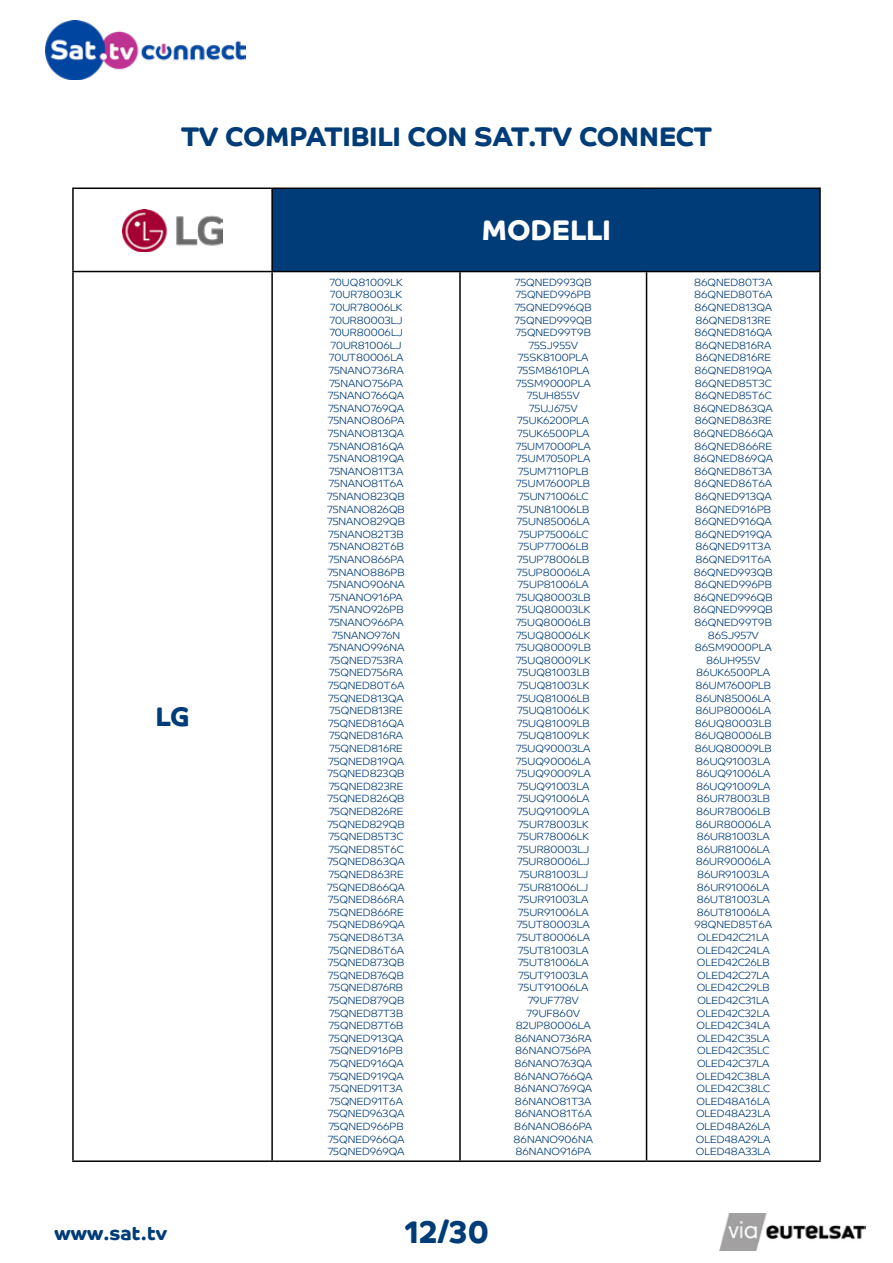
<style>
.page{position:relative;width:893px;height:1263px;background:#fff}
.page>*{position:absolute;margin:0;border:0;box-sizing:border-box;transform-origin:0 0}
.t1{font:700 31.5px "Co Headline";color:#003c78}
.t2{font:700 28.5px "Co Headline";color:#fff}
.t3{font:700 27px "Co Headline";color:#003c78}
.t4{font:700 19.5px "Co Headline";color:#003c78}
.t5{font:300 10.5px/12.6px "Co Headline";color:#003c78;text-align:center}
</style>
<div class="page">
<img style="left:719px;top:1213px;width:147px;height:37px">
<img style="left:46px;top:20px;width:199px;height:59px">
<div style="left:272px;top:188px;width:548px;height:84px;background:#003c78"></div>
<hr style="left:272px;top:188px;width:188px;height:1px;background:#000">
<hr style="left:460px;top:188px;width:186px;height:1px;background:#000">
<hr style="left:646px;top:188px;width:175px;height:1px;background:#000">
<hr style="left:819px;top:189px;width:2px;height:82px;background:#000">
<hr style="left:72px;top:272px;width:2px;height:888px;background:#000">
<hr style="left:272px;top:271px;width:188px;height:1px;background:#000">
<hr style="left:271px;top:272px;width:2px;height:888px;background:#000">
<hr style="left:460px;top:271px;width:186px;height:1px;background:#000">
<hr style="left:459px;top:272px;width:2px;height:888px;background:#000">
<hr style="left:646px;top:271px;width:175px;height:1px;background:#000">
<hr style="left:646px;top:272px;width:1px;height:888px;background:#000">
<hr style="left:819px;top:272px;width:2px;height:888px;background:#000">
<hr style="left:72px;top:1160px;width:200px;height:2px;background:#000">
<hr style="left:272px;top:1160px;width:188px;height:2px;background:#000">
<hr style="left:460px;top:1160px;width:186px;height:2px;background:#000">
<hr style="left:646px;top:1160px;width:175px;height:2px;background:#000">
<hr style="left:72px;top:189px;width:2px;height:82px;background:#000">
<hr style="left:72px;top:188px;width:200px;height:1px;background:#000">
<hr style="left:271px;top:189px;width:2px;height:82px;background:#000">
<hr style="left:72px;top:271px;width:200px;height:1px;background:#000">
<img style="left:123px;top:209px;width:100px;height:42px">
<h3 class="t3" style="left:181px;top:121px;width:532px">TV COMPATIBILI CON SAT.TV CONNECT</h3>
<h3 class="t3" style="left:155px;top:700px;width:36px">LG</h3>
<h3 class="t4" style="left:55px;top:1222px;width:114px">www.sat.tv</h3>
<h2 class="t2" style="left:481px;top:213px;width:131px">MODELLI</h2>
<p class="t5" style="left:327px;top:276px;width:79px">70UQ81009LK<br>70UR78003LK<br>70UR78006LK<br>70UR80003LJ<br>70UR80006LJ<br>70UR81006LJ<br>70UT80006LA<br>75NANO736RA<br>75NANO756PA<br>75NANO766QA<br>75NANO769QA<br>75NANO806PA<br>75NANO813QA<br>75NANO816QA<br>75NANO819QA<br>75NANO81T3A<br>75NANO81T6A<br>75NANO823QB<br>75NANO826QB<br>75NANO829QB<br>75NANO82T3B<br>75NANO82T6B<br>75NANO866PA<br>75NANO886PB<br>75NANO906NA<br>75NANO916PA<br>75NANO926PB<br>75NANO966PA<br>75NANO976N<br>75NANO996NA<br>75QNED753RA<br>75QNED756RA<br>75QNED80T6A<br>75QNED813QA<br>75QNED813RE<br>75QNED816QA<br>75QNED816RA<br>75QNED816RE<br>75QNED819QA<br>75QNED823QB<br>75QNED823RE<br>75QNED826QB<br>75QNED826RE<br>75QNED829QB<br>75QNED85T3C<br>75QNED85T6C<br>75QNED863QA<br>75QNED863RE<br>75QNED866QA<br>75QNED866RA<br>75QNED866RE<br>75QNED869QA<br>75QNED86T3A<br>75QNED86T6A<br>75QNED873QB<br>75QNED876QB<br>75QNED876RB<br>75QNED879QB<br>75QNED87T3B<br>75QNED87T6B<br>75QNED913QA<br>75QNED916PB<br>75QNED916QA<br>75QNED919QA<br>75QNED91T3A<br>75QNED91T6A<br>75QNED963QA<br>75QNED966PB<br>75QNED966QA<br>75QNED969QA</p>
<p class="t5" style="left:514px;top:276px;width:81px">75QNED993QB<br>75QNED996PB<br>75QNED996QB<br>75QNED999QB<br>75QNED99T9B<br>75SJ955V<br>75SK8100PLA<br>75SM8610PLA<br>75SM9000PLA<br>75UH855V<br>75UJ675V<br>75UK6200PLA<br>75UK6500PLA<br>75UM7000PLA<br>75UM7050PLA<br>75UM7110PLB<br>75UM7600PLB<br>75UN71006LC<br>75UN81006LB<br>75UN85006LA<br>75UP75006LC<br>75UP77006LB<br>75UP78006LB<br>75UP80006LA<br>75UP81006LA<br>75UQ80003LB<br>75UQ80003LK<br>75UQ80006LB<br>75UQ80006LK<br>75UQ80009LB<br>75UQ80009LK<br>75UQ81003LB<br>75UQ81003LK<br>75UQ81006LB<br>75UQ81006LK<br>75UQ81009LB<br>75UQ81009LK<br>75UQ90003LA<br>75UQ90006LA<br>75UQ90009LA<br>75UQ91003LA<br>75UQ91006LA<br>75UQ91009LA<br>75UR78003LK<br>75UR78006LK<br>75UR80003LJ<br>75UR80006LJ<br>75UR81003LJ<br>75UR81006LJ<br>75UR91003LA<br>75UR91006LA<br>75UT80003LA<br>75UT80006LA<br>75UT81003LA<br>75UT81006LA<br>75UT91003LA<br>75UT91006LA<br>79UF778V<br>79UF860V<br>82UP80006LA<br>86NANO736RA<br>86NANO756PA<br>86NANO763QA<br>86NANO766QA<br>86NANO769QA<br>86NANO81T3A<br>86NANO81T6A<br>86NANO866PA<br>86NANO906NA<br>86NANO916PA</p>
<p class="t5" style="left:693px;top:276px;width:81px">86QNED80T3A<br>86QNED80T6A<br>86QNED813QA<br>86QNED813RE<br>86QNED816QA<br>86QNED816RA<br>86QNED816RE<br>86QNED819QA<br>86QNED85T3C<br>86QNED85T6C<br>86QNED863QA<br>86QNED863RE<br>86QNED866QA<br>86QNED866RE<br>86QNED869QA<br>86QNED86T3A<br>86QNED86T6A<br>86QNED913QA<br>86QNED916PB<br>86QNED916QA<br>86QNED919QA<br>86QNED91T3A<br>86QNED91T6A<br>86QNED993QB<br>86QNED996PB<br>86QNED996QB<br>86QNED999QB<br>86QNED99T9B<br>86SJ957V<br>86SM9000PLA<br>86UH955V<br>86UK6500PLA<br>86UM7600PLB<br>86UN85006LA<br>86UP80006LA<br>86UQ80003LB<br>86UQ80006LB<br>86UQ80009LB<br>86UQ91003LA<br>86UQ91006LA<br>86UQ91009LA<br>86UR78003LB<br>86UR78006LB<br>86UR80006LA<br>86UR81003LA<br>86UR81006LA<br>86UR90006LA<br>86UR91003LA<br>86UR91006LA<br>86UT81003LA<br>86UT81006LA<br>98QNED85T6A<br>OLED42C21LA<br>OLED42C24LA<br>OLED42C26LB<br>OLED42C27LA<br>OLED42C29LB<br>OLED42C31LA<br>OLED42C32LA<br>OLED42C34LA<br>OLED42C35LA<br>OLED42C35LC<br>OLED42C37LA<br>OLED42C38LA<br>OLED42C38LC<br>OLED48A16LA<br>OLED48A23LA<br>OLED48A26LA<br>OLED48A29LA<br>OLED48A33LA</p>
<h1 class="t1" style="left:405px;top:1213px;width:86px">12/30</h1>
</div>
